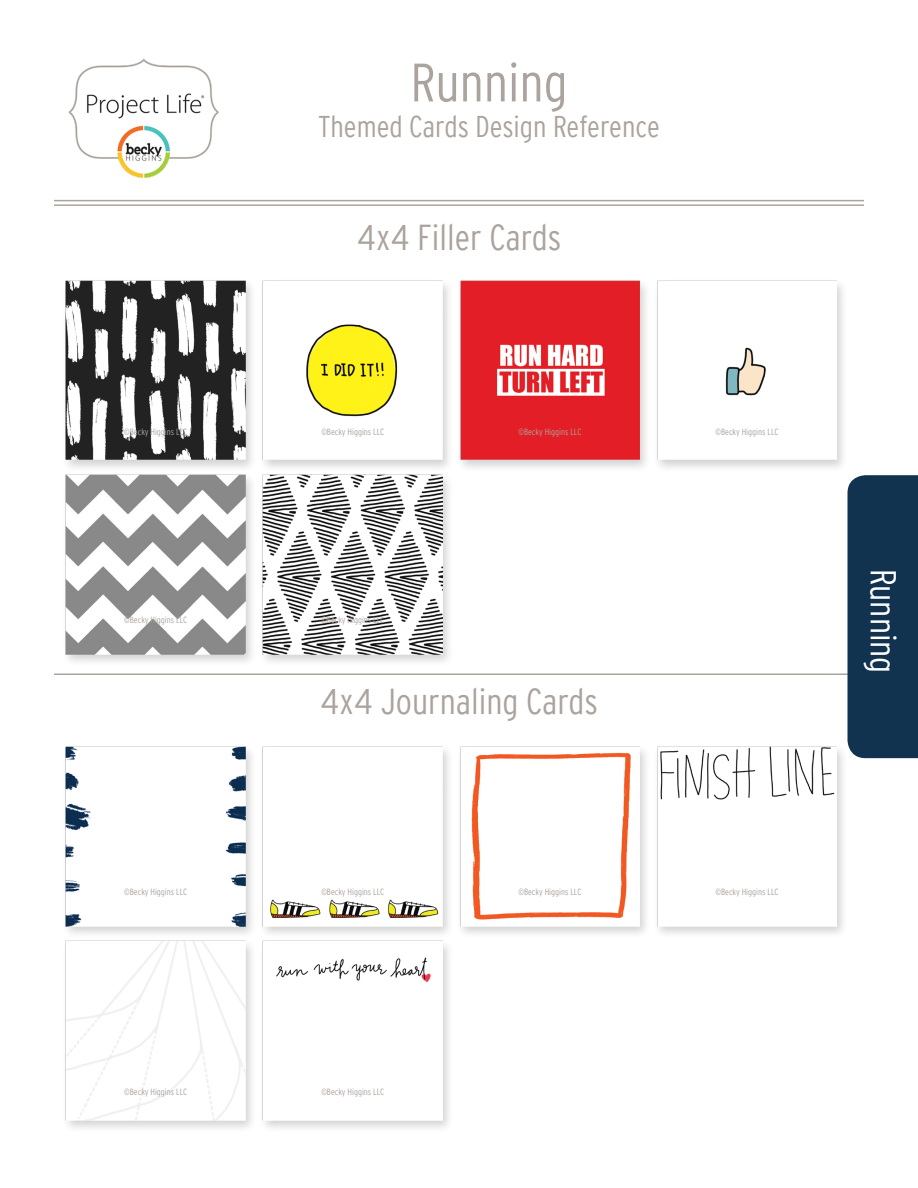
<style>
.page{position:relative;width:918px;height:1188px;background:#fff}
.page>*{position:absolute;margin:0;border:0;box-sizing:border-box;transform-origin:0 0}
.t1{font:54px "Interstate Cond Mono Lgt";color:#aba39d}
.t2{font:36px "Interstate Cond Mono Lgt";color:#aba39d}
.t3{font:36px "Interstate Cond Mono Lgt";color:#fff}
.t4{font:30px "Interstate Cond Mono Lgt";color:#aba39d}
.t5{font:9px "Interstate Cond Mono Lgt";color:#aba39d}
</style>
<div class="page">
<img style="left:68px;top:58px;width:151px;height:120px">
<hr style="left:54px;top:200px;width:810px;height:1px;background:#aba39d">
<hr style="left:54px;top:204px;width:810px;height:2px;background:#aba39d">
<hr style="left:54px;top:674px;width:810px;height:1px;background:#aba39d">
<div style="left:848px;top:475px;width:70px;height:283px;background:#123350"></div>
<div style="left:259px;top:939px;width:195px;height:194px;background:#231f20;opacity:.2"></div>
<img style="left:263px;top:940px;width:180px;height:180px">
<div style="left:62px;top:939px;width:195px;height:194px;background:#231f20;opacity:.2"></div>
<img style="left:66px;top:940px;width:180px;height:180px">
<div style="left:653px;top:744px;width:195px;height:195px;background:#231f20;opacity:.2"></div>
<img style="left:657px;top:746px;width:180px;height:180px">
<div style="left:456px;top:744px;width:195px;height:195px;background:#231f20;opacity:.2"></div>
<img style="left:460px;top:746px;width:180px;height:180px">
<div style="left:259px;top:744px;width:195px;height:195px;background:#231f20;opacity:.2"></div>
<img style="left:263px;top:746px;width:180px;height:180px">
<div style="left:62px;top:744px;width:195px;height:195px;background:#231f20;opacity:.2"></div>
<img style="left:66px;top:746px;width:180px;height:180px">
<div style="left:259px;top:472px;width:195px;height:195px;background:#231f20;opacity:.2"></div>
<img style="left:263px;top:474px;width:180px;height:180px">
<div style="left:62px;top:472px;width:195px;height:195px;background:#231f20;opacity:.2"></div>
<img style="left:66px;top:474px;width:180px;height:180px">
<div style="left:653px;top:278px;width:195px;height:195px;background:#231f20;opacity:.2"></div>
<img style="left:657px;top:280px;width:180px;height:180px">
<div style="left:456px;top:278px;width:195px;height:195px;background:#231f20;opacity:.2"></div>
<img style="left:460px;top:280px;width:180px;height:180px">
<div style="left:259px;top:278px;width:195px;height:195px;background:#231f20;opacity:.2"></div>
<img style="left:263px;top:280px;width:180px;height:180px">
<div style="left:62px;top:278px;width:195px;height:195px;background:#231f20;opacity:.2"></div>
<img style="left:66px;top:280px;width:180px;height:180px">
<h1 class="t1" style="left:411px;top:52px;width:159px">Running</h1>
<h3 class="t4" style="left:318px;top:110px;width:343px">Themed Cards Design Reference</h3>
<h2 class="t2" style="left:357px;top:217px;width:206px">4x4 Filler Cards</h2>
<p class="t5" style="left:124px;top:427px;width:64px">©Becky Higgins LLC</p>
<p class="t5" style="left:321px;top:427px;width:64px">©Becky Higgins LLC</p>
<p class="t5" style="left:519px;top:427px;width:64px">©Becky Higgins LLC</p>
<p class="t5" style="left:716px;top:427px;width:64px">©Becky Higgins LLC</p>
<p class="t5" style="left:124px;top:615px;width:64px">©Becky Higgins LLC</p>
<p class="t5" style="left:321px;top:615px;width:64px">©Becky Higgins LLC</p>
<h2 class="t3" style="left:904px;top:569px;width:106px;rotate:90deg">Running</h2>
<h2 class="t2" style="left:320px;top:681px;width:279px">4x4 Journaling Cards</h2>
<p class="t5" style="left:124px;top:887px;width:64px">©Becky Higgins LLC</p>
<p class="t5" style="left:321px;top:887px;width:64px">©Becky Higgins LLC</p>
<p class="t5" style="left:519px;top:887px;width:64px">©Becky Higgins LLC</p>
<p class="t5" style="left:716px;top:887px;width:64px">©Becky Higgins LLC</p>
<p class="t5" style="left:124px;top:1087px;width:64px">©Becky Higgins LLC</p>
<p class="t5" style="left:321px;top:1087px;width:64px">©Becky Higgins LLC</p>
</div>
